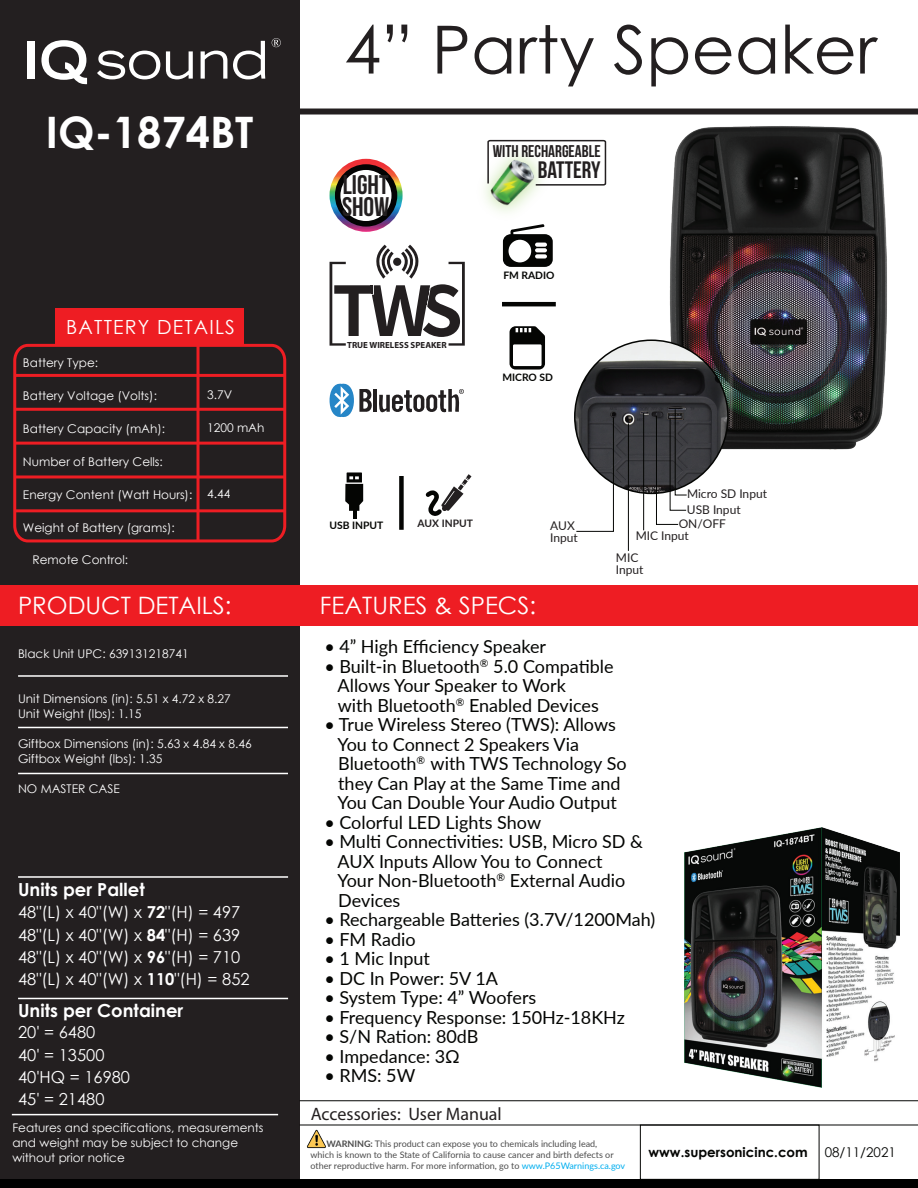
<style>
.page{position:relative;width:918px;height:1188px;background:#fff}
.page>*{position:absolute;margin:0;border:0;box-sizing:border-box;transform-origin:0 0}
.t1{font:66.45px "Century Gothic";color:#231f20}
.t2{font:700 43.35px "Century Gothic";color:#fff}
.t3{font:26.85px/21.6px "Bebas Neue";color:#231f20}
.t4{font:24px "Century Gothic";color:#fff}
.t5{font:23.85px "Bebas Neue";color:#231f20}
.t6{font:19.5px "Century Gothic";letter-spacing:.06em;color:#fff}
.t7{font:18px/19.5px "Lato";color:#040503}
.t8{font:700 18px "Century Gothic";color:#fff}
.t9{font:18px "Myriad Pro";color:#231f20}
.t10{font:16.95px "Bebas Neue";color:#231f20}
.t11{font:16.5px/22.4px "Century Gothic";color:#fff}
.t12{font:700 13.35px "Century Gothic";color:#040503}
.t13{font:13.35px "Century Gothic";color:#040503}
.t14{font:12px/15px "Century Gothic";color:#fff}
.t15{font:12px/12px "Lato";color:#231f20}
.t16{font:700 10.35px "Lato";color:#040503}
.t17{font:700 10.35px "Lato";color:#231f20}
.t18{font:9px/10.8px "Lato";color:#4c4c4c}
.t19{font:700 8.85px "Myriad Pro";color:#231f20}
.s1{font-weight:700}
.s2{color:#00aeef}
</style>
<div class="page">
<div style="left:0;top:0;width:300px;height:1188px;background:#231f20"></div>
<hr style="left:300px;top:1125px;width:618px;height:1px;background:#040503">
<div style="left:0;top:585px;width:918px;height:41px;background:#ee1d23"></div>
<div style="left:300px;top:109px;width:618px;height:6px;background:#231f20"></div>
<hr style="left:12px;top:1114px;width:266px;height:1px;background:#fff">
<div style="left:55px;top:309px;width:189px;height:36px;background:#ee1d23"></div>
<svg style="left:13px;top:343px;width:274px;height:200px"></svg>
<hr style="left:197px;top:345px;width:3px;height:196px;background:#ee1d23">
<hr style="left:18px;top:727px;width:270px;height:1px;background:#fff">
<hr style="left:18px;top:773px;width:270px;height:1px;background:#fff">
<hr style="left:18px;top:675px;width:270px;height:2px;background:#fff">
<hr style="left:18px;top:876px;width:270px;height:2px;background:#fff">
<hr style="left:18px;top:998px;width:270px;height:1px;background:#fff">
<div style="left:0;top:1179px;width:918px;height:9px;background:#000"></div>
<img style="left:307px;top:1129px;width:19px;height:20px">
<div style="left:640px;top:1125px;width:179px;height:55px;border:1px solid #040503"></div>
<hr style="left:300px;top:1100px;width:618px;height:1px;background:#040503">
<svg style="left:97px;top:51px;width:63px;height:28px"></svg>
<svg style="left:166px;top:51px;width:27px;height:28px"></svg>
<svg style="left:201px;top:51px;width:26px;height:28px"></svg>
<svg style="left:233px;top:41px;width:32px;height:38px"></svg>
<div style="left:27px;top:41px;width:7px;height:38px;background:#fff"></div>
<svg style="left:41px;top:40px;width:46px;height:44px"></svg>
<svg style="left:272px;top:38px;width:9px;height:9px"></svg>
<svg style="left:330px;top:244px;width:135px;height:102px"></svg>
<svg style="left:329px;top:383px;width:135px;height:34px"></svg>
<svg style="left:503px;top:228px;width:50px;height:39px"></svg>
<svg style="left:510px;top:326px;width:35px;height:44px"></svg>
<svg style="left:345px;top:472px;width:18px;height:47px"></svg>
<svg style="left:425px;top:474px;width:46px;height:42px"></svg>
<div style="left:399px;top:476px;width:5px;height:54px;background:#040503"></div>
<hr style="left:502px;top:302px;width:54px;height:4px;background:#040503">
<svg style="left:330px;top:159px;width:73px;height:73px"></svg>
<img style="left:484px;top:190px;width:61px;height:38px">
<img style="left:485px;top:182px;width:55px;height:27px">
<svg style="left:487px;top:139px;width:120px;height:47px"></svg>
<img style="left:655px;top:108px;width:250px;height:361px">
<img style="left:575px;top:340px;width:153px;height:153px;border-radius:77px">
<hr style="left:628px;top:423px;width:1px;height:128px;background:#040503">
<hr style="left:643px;top:413px;width:1px;height:117px;background:#040503">
<svg style="left:576px;top:417px;width:38px;height:115px"></svg>
<svg style="left:656px;top:408px;width:31px;height:117px"></svg>
<img style="left:684px;top:827px;width:215px;height:261px">
<h2 class="t2" style="left:46px;top:100px;width:209px">IQ-1874BT</h2>
<p class="t6" style="left:66px;top:313px;width:170px">BATTERY DETAILS</p>
<p class="t14" style="left:23px;top:355px;width:77px">Battery Type:</p>
<p class="t14" style="left:23px;top:388px;width:136px">Battery Voltage (Volts):</p>
<p class="t14" style="left:23px;top:421px;width:144px">Battery Capacity (mAh):</p>
<p class="t14" style="left:23px;top:454px;width:142px">Number of Battery Cells:</p>
<p class="t14" style="left:23px;top:487px;width:171px">Energy Content (Watt Hours):</p>
<p class="t14" style="left:23px;top:520px;width:153px">Weight of Battery (grams):</p>
<p class="t14" style="left:207px;top:387px;width:27px">3.7V</p>
<p class="t14" style="left:207px;top:420px;width:59px">1200 mAh</p>
<p class="t14" style="left:207px;top:486px;width:25px">4.44</p>
<p class="t14" style="left:33px;top:552px;width:97px">Remote Control:</p>
<h3 class="t4" style="left:18px;top:588px;width:215px">PRODUCT DETAILS:</h3>
<p class="t14" style="left:18px;top:645px;width:172px">Black Unit UPC: 639131218741</p>
<p class="t14" style="left:18px;top:690px;width:214px">Unit Dimensions (in): 5.51 x 4.72 x 8.27<br>Unit Weight (lbs): 1.15</p>
<p class="t14" style="left:18px;top:735px;width:235px">Giftbox Dimensions (in): 5.63 x 4.84 x 8.46<br>Giftbox Weight (lbs): 1.35</p>
<p class="t14" style="left:18px;top:780px;width:103px">NO MASTER CASE</p>
<p class="t8" style="left:18px;top:876px;width:128px">Units per Pallet</p>
<p class="t11" style="left:18px;top:901px;width:233px">48"(L) x 40"(W) x <span class="s1">72</span>"(H) = 497<br>48"(L) x 40"(W) x <span class="s1">84</span>"(H) = 639<br>48"(L) x 40"(W) x <span class="s1">96</span>"(H) = 710<br>48"(L) x 40"(W) x <span class="s1">110</span>"(H) = 852</p>
<p class="t8" style="left:18px;top:997px;width:167px">Units per Container</p>
<p class="t11" style="left:18px;top:1021px;width:114px">20' = 6480<br>40' = 13500<br>40'HQ = 16980<br>45' = 21480</p>
<p class="t14" style="left:12px;top:1120px;width:253px">Features and specifications, measurements and weight may be subject to change without prior notice</p>
<h1 class="t1" style="left:344px;top:3px;width:534px">4” Party Speaker</h1>
<h3 class="t3" style="left:342px;top:174px;width:49px">LIGHT<br>SHOW</h3>
<p class="t19" style="left:347px;top:339px;width:101px">TRUE WIRELESS SPEAKER</p>
<p class="t10" style="left:493px;top:142px;width:109px">WITH RECHARGEABLE</p>
<h3 class="t5" style="left:538px;top:156px;width:64px">BATTERY</h3>
<p class="t16" style="left:503px;top:267px;width:53px">FM RADIO</p>
<p class="t16" style="left:502px;top:370px;width:52px">MICRO SD</p>
<p class="t16" style="left:330px;top:518px;width:55px">USB INPUT</p>
<p class="t17" style="left:418px;top:516px;width:57px">AUX INPUT</p>
<p class="t15" style="left:550px;top:519px;width:29px">AUX<br>Input</p>
<h3 class="t4" style="left:320px;top:588px;width:218px">FEATURES &amp; SPECS:</h3>
<p class="t15" style="left:687px;top:487px;width:82px">Micro SD Input</p>
<p class="t15" style="left:687px;top:503px;width:55px">USB Input</p>
<p class="t15" style="left:679px;top:517px;width:49px">ON/OFF</p>
<p class="t15" style="left:636px;top:529px;width:55px">MIC Input</p>
<p class="t15" style="left:616px;top:551px;width:29px">MIC<br>Input</p>
<p class="t7" style="left:324px;top:636px;width:223px">• 4” High Efficiency Speaker</p>
<p class="t7" style="left:338px;top:656px;width:278px;text-indent:-13px">• Built-in Bluetooth<sup>®</sup> 5.0 Compatible<br>Allows Your Speaker to Work<br>with Bluetooth<sup>®</sup> Enabled Devices</p>
<p class="t7" style="left:338px;top:714px;width:291px;text-indent:-13px">• True Wireless Stereo (TWS): Allows<br>You to Connect 2 Speakers Via<br>Bluetooth<sup>®</sup> with TWS Technology So they Can Play at the Same Time and<br>You Can Double Your Audio Output</p>
<p class="t7" style="left:324px;top:812px;width:218px">• Colorful LED Lights Show</p>
<p class="t7" style="left:338px;top:831px;width:307px;text-indent:-13px">• Multi Connectivities: USB, Micro SD &amp;<br>AUX Inputs Allow You to Connect<br>Your Non-Bluetooth<sup>®</sup> External Audio<br>Devices</p>
<p class="t7" style="left:324px;top:909px;width:332px">• Rechargeable Batteries (3.7V/1200Mah)</p>
<p class="t7" style="left:324px;top:929px;width:93px">• FM Radio</p>
<p class="t7" style="left:324px;top:948px;width:107px">• 1 Mic Input</p>
<p class="t7" style="left:324px;top:968px;width:175px">• DC In Power: 5V 1A</p>
<p class="t7" style="left:324px;top:987px;width:213px">• System Type: 4” Woofers</p>
<p class="t7" style="left:324px;top:1007px;width:302px">• Frequency Response: 150Hz-18KHz</p>
<p class="t7" style="left:324px;top:1026px;width:156px">• S/N Ration: 80dB</p>
<p class="t7" style="left:324px;top:1046px;width:137px">• Impedance: 3Ω</p>
<p class="t7" style="left:324px;top:1065px;width:92px">• RMS: 5W</p>
<p class="t9" style="left:311px;top:1102px;width:193px">Accessories: User Manual</p>
<p class="t18" style="left:311px;top:1138px;width:316px;text-indent:16px"><span class="s1">WARNING:</span> This product can expose you to chemicals including lead,<br>which is known to the State of California to cause cancer and birth defects or other reproductive harm. For more information, go to <span class="s2">www.P65Warnings.ca.gov</span></p>
<p class="t12" style="left:648px;top:1142px;width:161px">www.supersonicinc.com</p>
<p class="t13" style="left:825px;top:1143px;width:73px">08/11/2021</p>
</div>
